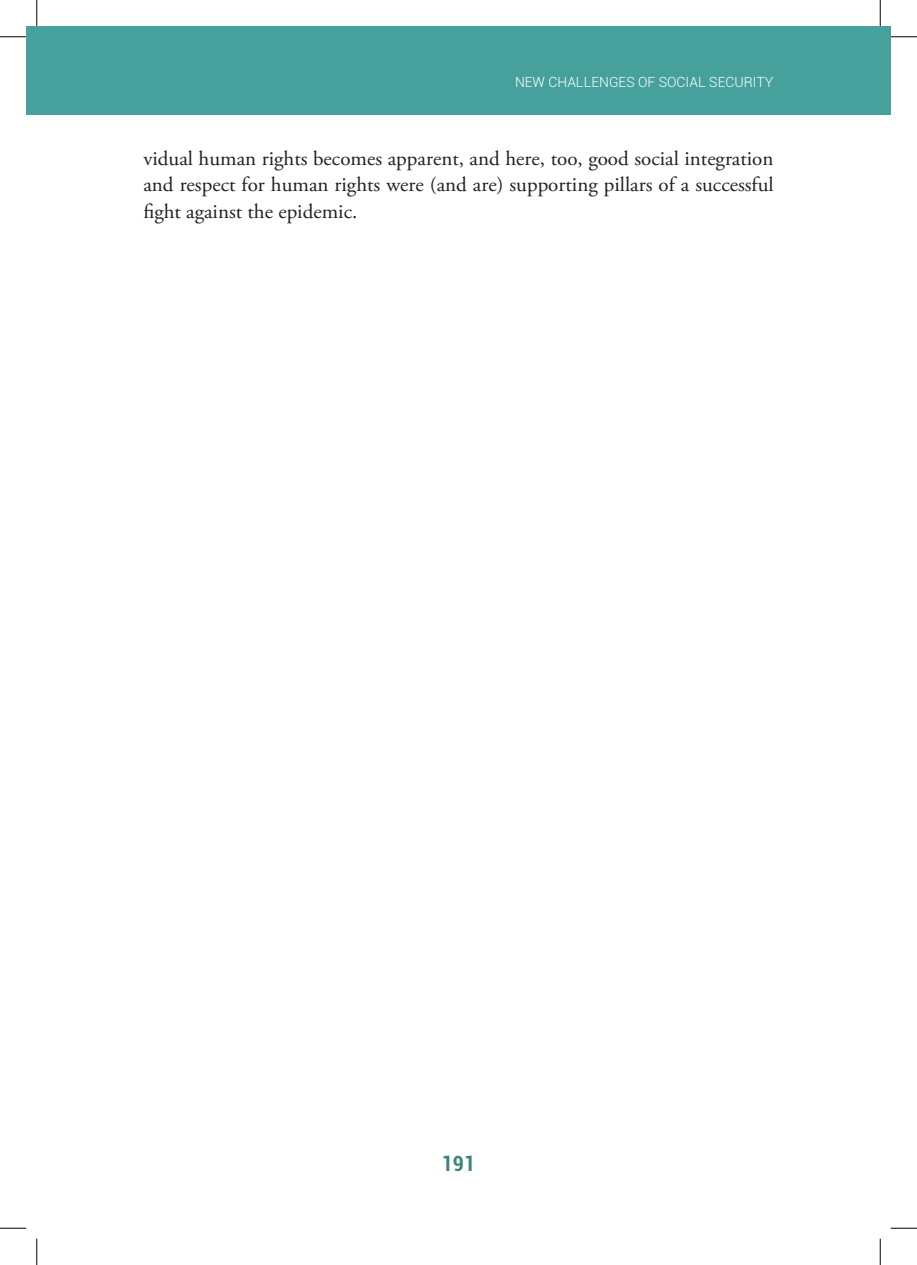
<style>
.page{position:relative;width:917px;height:1265px;background:#fff}
.page>*{position:absolute;margin:0;border:0;box-sizing:border-box;transform-origin:0 0}
.t1{font:700 condensed 21px "Roboto";color:#3b857c}
.t2{font:20.65px/26.2px "Adobe Garamond Pro";color:#231f20;text-align:justify}
.t3{font:300 14px "Roboto";color:#fff}
</style>
<div class="page">
<div style="left:27px;top:27px;width:863px;height:88px;background:#46a19c"></div>
<svg style="left:0;top:36px;width:26px;height:1px"></svg>
<svg style="left:891px;top:36px;width:26px;height:1px"></svg>
<svg style="left:0;top:1227px;width:26px;height:1px"></svg>
<svg style="left:891px;top:1227px;width:26px;height:1px"></svg>
<svg style="left:36px;top:0;width:1px;height:26px"></svg>
<svg style="left:36px;top:1238px;width:1px;height:26px"></svg>
<svg style="left:880px;top:0;width:1px;height:26px"></svg>
<svg style="left:880px;top:1238px;width:1px;height:26px"></svg>
<p class="t3" style="left:515px;top:72px;width:260px">NEW CHALLENGES OF SOCIAL SECURITY</p>
<p class="t2" style="left:143px;top:146px;width:632px">vidual human rights becomes apparent, and here, too, good social integration and respect for human rights were (and are) supporting pillars of a successful fight against the epidemic.</p>
<p class="t1" style="left:442px;top:1148px;width:35px">191</p>
</div>
